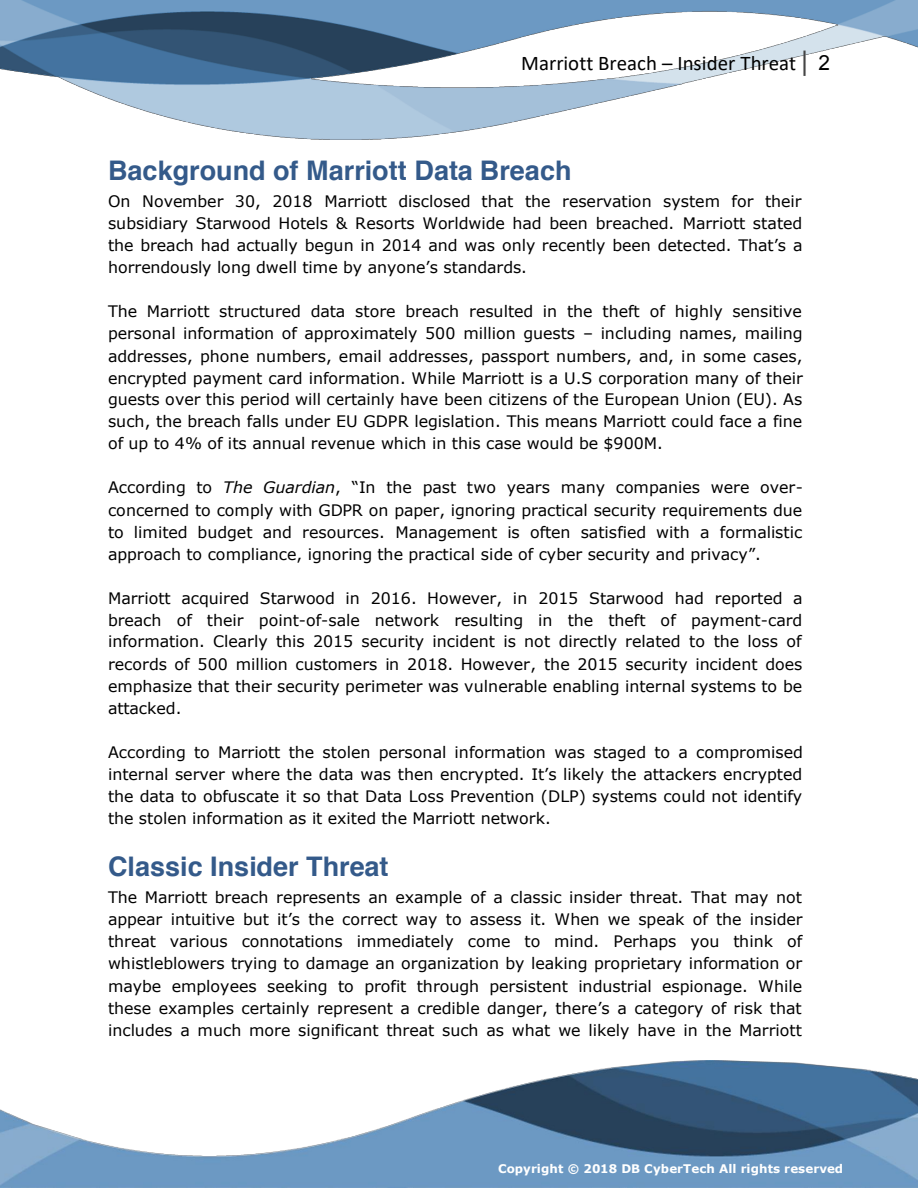
<style>
.page{position:relative;width:918px;height:1188px;background:#fff}
.page>*{position:absolute;margin:0;border:0;box-sizing:border-box;transform-origin:0 0}
.t1{font:700 27px "Helvetica";color:#345a8a}
.t2{font:20.85px "Calibri";letter-spacing:.005em;color:#000}
.t3{font:15.9px/22px "Verdana";color:#000;text-align:justify}
.t4{font:700 11.85px "Verdana";color:#fff}
.s1{font-family:"Arial";font-size:27px;color:#434343}
.s2{font-family:"Arial"}
.s3{font-style:italic}
</style>
<div class="page">
<img style="left:0;top:0;width:918px;height:139px">
<img style="left:0;top:1061px;width:918px;height:127px">
<h2 class="t2" style="left:521px;top:55px;width:311px">Marriott Breach – Insider Threat <span class="s1">|</span> <span class="s2">2</span></h2>
<h1 class="t1" style="left:108px;top:159px;width:465px">Background of Marriott Data Breach</h1>
<p class="t3" style="left:108px;top:190px;width:696px">On November 30, 2018 Marriott disclosed that the reservation system for their subsidiary Starwood Hotels &amp; Resorts Worldwide had been breached. Marriott stated the breach had actually begun in 2014 and was only recently been detected. That’s a horrendously long dwell time by anyone’s standards.</p>
<p class="t3" style="left:108px;top:300px;width:696px">The Marriott structured data store breach resulted in the theft of highly sensitive personal information of approximately 500 million guests – including names, mailing addresses, phone numbers, email addresses, passport numbers, and, in some cases, encrypted payment card information. While Marriott is a U.S corporation many of their guests over this period will certainly have been citizens of the European Union (EU). As such, the breach falls under EU GDPR legislation. This means Marriott could face a fine of up to 4% of its annual revenue which in this case would be $900M.</p>
<p class="t3" style="left:108px;top:476px;width:697px">According to <span class="s3">The Guardian</span>, “In the past two years many companies were over&shy;concerned to comply with GDPR on paper, ignoring practical security requirements due to limited budget and resources. Management is often satisfied with a formalistic approach to compliance, ignoring the practical side of cyber security and privacy”.</p>
<p class="t3" style="left:108px;top:586px;width:696px">Marriott acquired Starwood in 2016. However, in 2015 Starwood had reported a breach of their point-of-sale network resulting in the theft of payment-card information. Clearly this 2015 security incident is not directly related to the loss of records of 500 million customers in 2018. However, the 2015 security incident does emphasize that their security perimeter was vulnerable enabling internal systems to be attacked.</p>
<p class="t3" style="left:108px;top:740px;width:697px">According to Marriott the stolen personal information was staged to a compromised internal server where the data was then encrypted. It’s likely the attackers encrypted the data to obfuscate it so that Data Loss Prevention (DLP) systems could not identify the stolen information as it exited the Marriott network.</p>
<h1 class="t1" style="left:108px;top:856px;width:282px">Classic Insider Threat</h1>
<p class="t3" style="left:108px;top:886px;width:696px">The Marriott breach represents an example of a classic insider threat. That may not appear intuitive but it’s the correct way to assess it. When we speak of the insider threat various connotations immediately come to mind. Perhaps you think of whistleblowers trying to damage an organization by leaking proprietary information or maybe employees seeking to profit through persistent industrial espionage. While these examples certainly represent a credible danger, there’s a category of risk that includes a much more significant threat such as what we likely have in the Marriott</p>
<p class="t4" style="left:498px;top:1161px;width:347px">Copyright © 2018 DB CyberTech All rights reserved</p>
</div>
